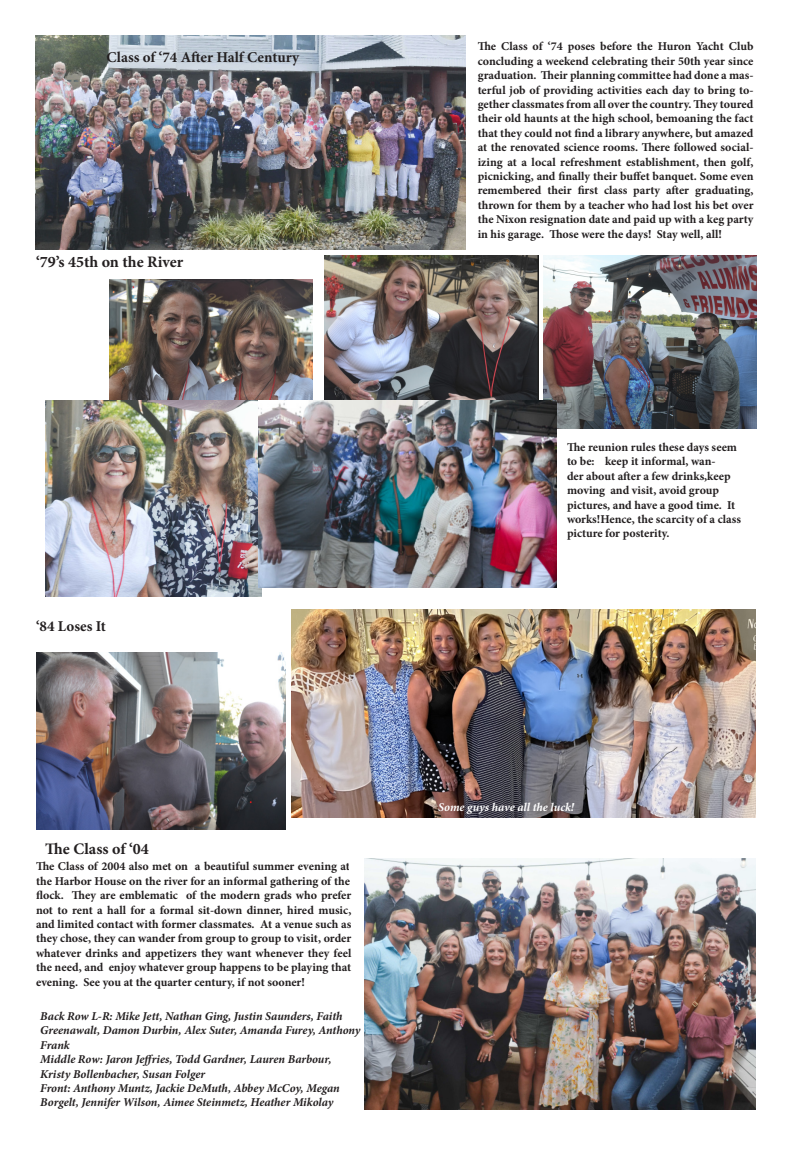
<style>
.page{position:relative;width:792px;height:1152px;background:#fff}
.page>*{position:absolute;margin:0;border:0;box-sizing:border-box;transform-origin:0 0}
.t1{font:700 16px "Minion Pro";color:#231f20}
.t2{font:700 15px "Minion Pro";color:#231f20}
.t3{font:700 12px/14.4px "Minion Pro";color:#231f20}
.t4{font:italic 700 12px/14.4px "Minion Pro";letter-spacing:-.005em;color:#231f20}
.t5{font:italic 700 12px "Minion Pro";letter-spacing:-.005em;color:#fff}
</style>
<div class="page">
<img style="left:35px;top:36px;width:431px;height:214px">
<img style="left:543px;top:256px;width:213px;height:172px">
<img style="left:325px;top:256px;width:214px;height:144px">
<img style="left:109px;top:279px;width:203px;height:121px">
<img style="left:45px;top:400px;width:216px;height:197px">
<img style="left:258px;top:400px;width:299px;height:188px">
<img style="left:36px;top:652px;width:249px;height:177px">
<img style="left:292px;top:610px;width:464px;height:208px">
<img style="left:365px;top:858px;width:391px;height:251px">
<p class="t2" style="left:107px;top:47px;width:194px">Class of ‘74 After Half Century</p>
<p class="t1" style="left:36px;top:250px;width:149px">‘79’s 45th on the River</p>
<p class="t2" style="left:36px;top:616px;width:72px">‘84 Loses It</p>
<p class="t1" style="left:45px;top:837px;width:105px">The Class of ‘04</p>
<p class="t3" style="left:36px;top:859px;width:317px">The Class of 2004 also met on a beautiful summer evening at the Harbor House on the river for an informal gathering of the flock. They are emblematic of the modern grads who prefer not to rent a hall for a formal sit-down dinner, hired music, and limited contact with former classmates. At a venue such as they chose, they can wander from group to group to visit, order whatever drinks and appetizers they want whenever they feel the need, and enjoy whatever group happens to be playing that evening. See you at the quarter century, if not sooner!</p>
<p class="t4" style="left:40px;top:1009px;width:322px">Back Row L-R: Mike Jett, Nathan Ging, Justin Saunders, Faith<br>Greenawalt, Damon Durbin, Alex Suter, Amanda Furey, Anthony<br>Frank</p>
<p class="t4" style="left:40px;top:1052px;width:293px">Middle Row: Jaron Jeffries, Todd Gardner, Lauren Barbour,<br>Kristy Bollenbacher, Susan Folger</p>
<p class="t4" style="left:40px;top:1081px;width:301px">Front: Anthony Muntz, Jackie DeMuth, Abbey McCoy, Megan<br>Borgelt, Jennifer Wilson, Aimee Steinmetz, Heather Mikolay</p>
<p class="t3" style="left:478px;top:39px;width:277px;text-align:justify">The Class of ‘74 poses before the Huron Yacht Club concluding a weekend celebrating their 50th year since graduation. Their planning committee had done a mas&shy;terful job of providing activities each day to bring to&shy;gether classmates from all over the country. They toured their old haunts at the high school, bemoaning the fact that they could not find a library anywhere, but amazed at the renovated science rooms. There followed social&shy;izing at a local refreshment establishment, then golf, picnicking, and finally their buffet banquet. Some even remembered their first class party after graduating, thrown for them by a teacher who had lost his bet over the Nixon resignation date and paid up with a keg party in his garage. Those were the days! Stay well, all!</p>
<p class="t3" style="left:567px;top:440px;width:176px">The reunion rules these days seem to be: keep it informal, wan-<br>der about after a few drinks,keep moving and visit, avoid group pictures, and have a good time. It works!Hence, the scarcity of a class picture for posterity.</p>
<p class="t5" style="left:438px;top:799px;width:138px">Some guys have all the luck!</p>
</div>
